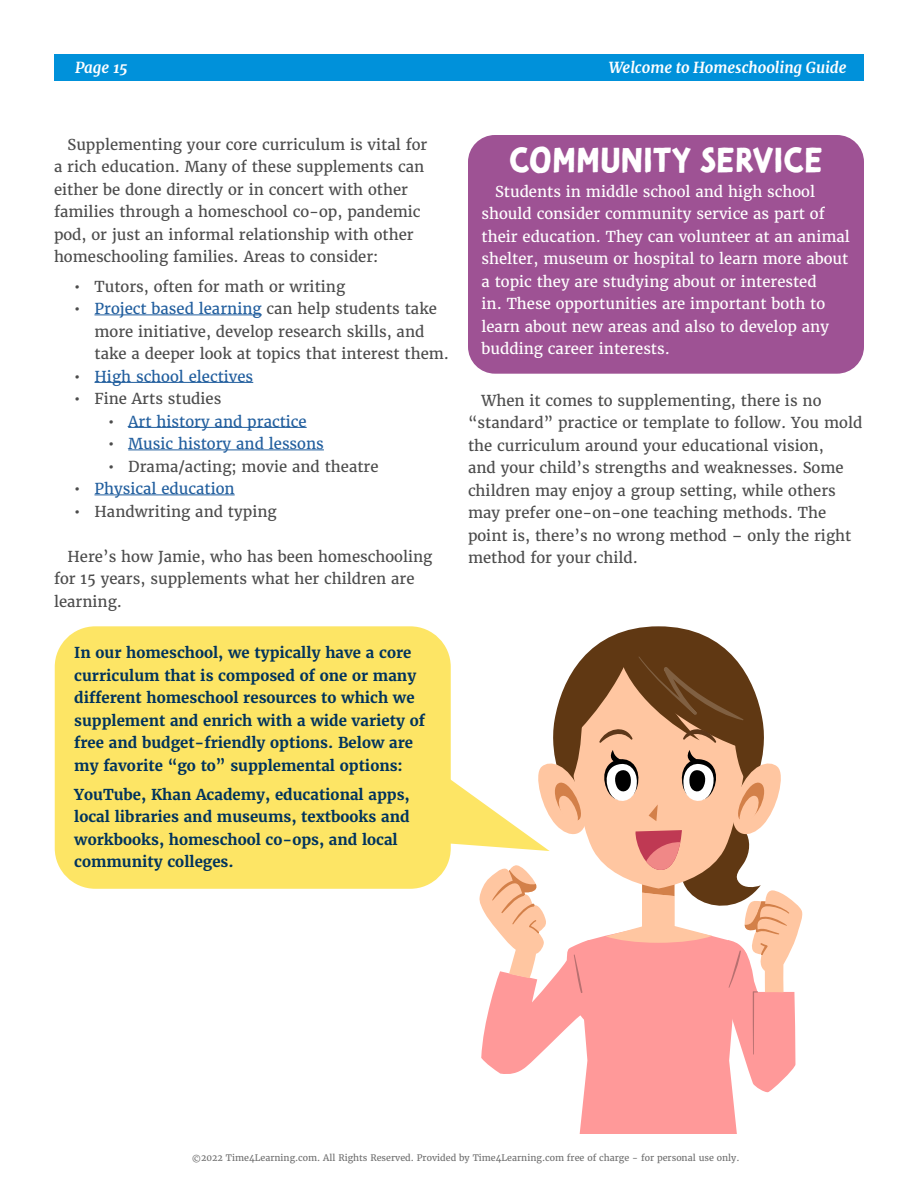
<style>
.page{position:relative;width:918px;height:1188px;background:#fff}
.page>*{position:absolute;margin:0;border:0;box-sizing:border-box;transform-origin:0 0}
.t1{font:34.5px "Tomarik Brush";color:#fff}
.t2{font:15px/22.5px "Merriweather";color:#4c4c4c}
.t3{font:700 15px/22.5px "Merriweather";color:#00335d}
.t4{font:15px/22.5px "Merriweather";color:#fff}
.t5{font:15px "Merriweather";color:#215e9e}
.t6{font:italic 700 15px "Merriweather";color:#fff}
.t7{font:9px "Merriweather";color:#707070}
.s1{font-weight:800}
.s2{color:#215e9e}
.s3{font-weight:800;color:#4c4c4c}
</style>
<div class="page">
<div style="left:54px;top:54px;width:810px;height:27px;background:#0091da"></div>
<hr style="left:94px;top:315px;width:168px;height:1px;background:#215e9e">
<hr style="left:94px;top:382px;width:159px;height:1px;background:#215e9e">
<hr style="left:128px;top:427px;width:179px;height:1px;background:#215e9e">
<hr style="left:128px;top:450px;width:196px;height:1px;background:#215e9e">
<hr style="left:94px;top:495px;width:141px;height:1px;background:#215e9e">
<div style="left:55px;top:626px;width:396px;height:263px;background:#fde565;border-radius:40px"></div>
<svg style="left:400px;top:626px;width:402px;height:508px"></svg>
<div style="left:468px;top:135px;width:396px;height:239px;background:#9e5294;border-radius:27px"></div>
<p class="t6" style="left:75px;top:59px;width:54px">Page 15</p>
<p class="t6" style="left:609px;top:59px;width:239px">Welcome to Homeschooling Guide</p>
<p class="t2" style="left:54px;top:133px;width:375px;text-indent:14px">Supplementing your core curriculum is vital for a rich education. Many of these supplements can either be done directly or in concert with other families through a homeschool co-op, pandemic pod, or just an informal relationship with other homeschooling families. Areas to consider:</p>
<p class="t2" style="left:74px;top:275px;width:273px"><span class="s1">•</span> Tutors, often for math or writing</p>
<p class="t2" style="left:94px;top:297px;width:356px;text-indent:-20px"><span class="s1">•</span> <span class="s2">Project based learning</span> can help students take more initiative, develop research skills, and take a deeper look at topics that interest them.</p>
<p class="t5" style="left:74px;top:367px;width:181px"><span class="s3">•</span> High school electives</p>
<p class="t2" style="left:74px;top:387px;width:149px"><span class="s1">•</span> Fine Arts studies</p>
<p class="t5" style="left:108px;top:412px;width:200px"><span class="s3">•</span> Art history and practice</p>
<p class="t5" style="left:108px;top:434px;width:217px"><span class="s3">•</span> Music history and lessons</p>
<p class="t2" style="left:108px;top:455px;width:272px"><span class="s1">•</span> Drama/acting; movie and theatre</p>
<p class="t5" style="left:74px;top:479px;width:162px"><span class="s3">•</span> Physical education</p>
<p class="t2" style="left:74px;top:500px;width:204px"><span class="s1">•</span> Handwriting and typing</p>
<p class="t2" style="left:54px;top:545px;width:380px;text-indent:14px">Here’s how Jamie, who has been homeschooling for 15 years, supplements what her children are learning.</p>
<p class="t3" style="left:74px;top:641px;width:352px">In our homeschool, we typically have a core curriculum that is composed of one or many different homeschool resources to which we supplement and enrich with a wide variety of free and budget-friendly options. Below are my favorite “go to” supplemental options:</p>
<p class="t3" style="left:74px;top:783px;width:337px">YouTube, Khan Academy, educational apps, local libraries and museums, textbooks and workbooks, homeschool co-ops, and local community colleges.</p>
<h1 class="t1" style="left:509px;top:129px;width:316px">COMMUNITY SERVICE</h1>
<p class="t4" style="left:482px;top:180px;width:370px;text-indent:14px">Students in middle school and high school should consider community service as part of their education. They can volunteer at an animal shelter, museum or hospital to learn more about a topic they are studying about or interested<br>in. These opportunities are important both to learn about new areas and also to develop any budding career interests.</p>
<p class="t2" style="left:468px;top:389px;width:396px;text-indent:14px">When it comes to supplementing, there is no “standard” practice or template to follow. You mold the curriculum around your educational vision,<br>and your child’s strengths and weaknesses. Some children may enjoy a group setting, while others may prefer one-on-one teaching methods. The point is, there’s no wrong method – only the right method for your child.</p>
<p class="t7" style="left:192px;top:1152px;width:549px">©2022 Time4Learning.com. All Rights Reserved. Provided by Time4Learning.com free of charge - for personal use only.</p>
</div>
